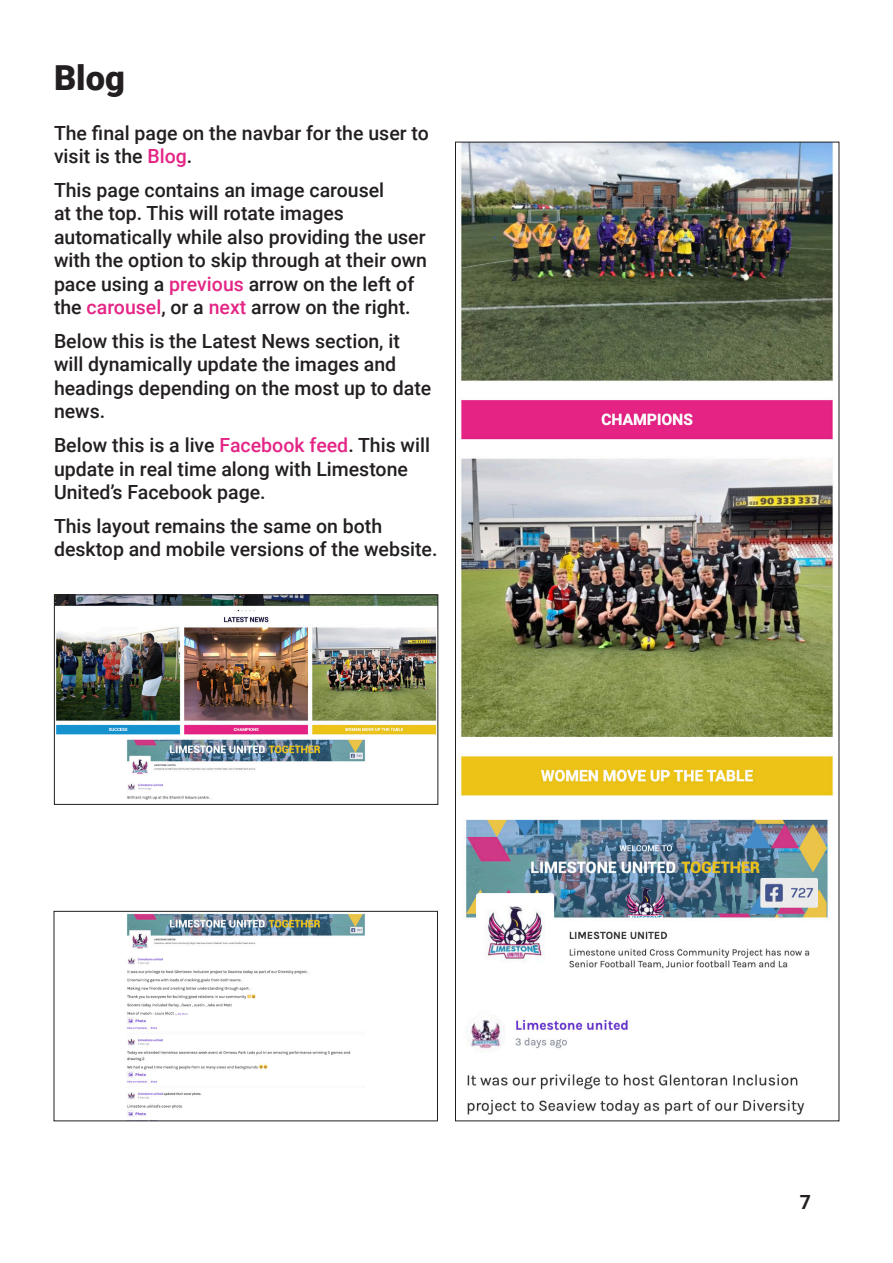
<style>
.page{position:relative;width:893px;height:1263px;background:#fff}
.page>*{position:absolute;margin:0;border:0;box-sizing:border-box;transform-origin:0 0}
.t1{font:900 34.5px "Roboto";color:#231f20}
.t2{font:500 19.5px/23.4px "Roboto";color:#231f20}
.t3{font:700 19.5px "Roboto";color:#231f20}
.s1{color:#e42586}
</style>
<div class="page">
<img style="left:56px;top:596px;width:380px;height:203px">
<div style="left:54px;top:594px;width:384px;height:211px;border:1px solid #231f20"></div>
<img style="left:127px;top:913px;width:238px;height:204px">
<div style="left:54px;top:911px;width:384px;height:210px;border:1px solid #231f20"></div>
<img style="left:459px;top:144px;width:374px;height:971px">
<p class="t1" style="left:54px;top:54px;width:72px">Blog</p>
<p class="t2" style="left:54px;top:120px;width:376px">The final page on the navbar for the user to visit is the <span class="s1">Blog</span>.</p>
<p class="t2" style="left:54px;top:178px;width:375px">This page contains an image carousel<br>at the top. This will rotate images automatically while also providing the user with the option to skip through at their own pace using a <span class="s1">previous</span> arrow on the left of the <span class="s1">carousel</span>, or a <span class="s1">next</span> arrow on the right.</p>
<p class="t2" style="left:54px;top:329px;width:379px">Below this is the Latest News section, it will dynamically update the images and headings depending on the most up to date news.</p>
<p class="t2" style="left:54px;top:433px;width:378px">Below this is a live <span class="s1">Facebook feed</span>. This will update in real time along with Limestone<br>United’s Facebook page.</p>
<p class="t2" style="left:54px;top:514px;width:385px">This layout remains the same on both desktop and mobile versions of the website.</p>
<p class="t3" style="left:800px;top:1188px;width:13px">7</p>
</div>
